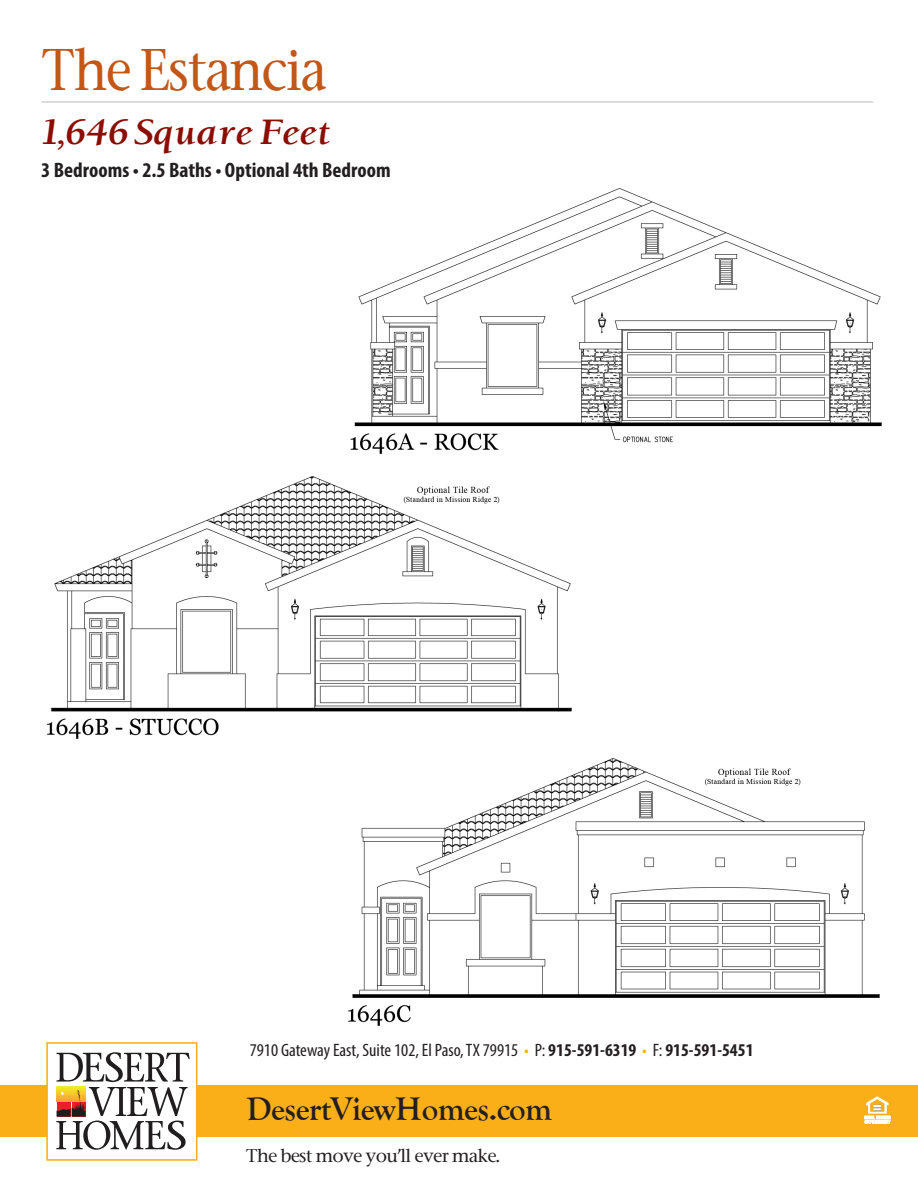
<style>
.page{position:relative;width:918px;height:1188px;background:#fff}
.page>*{position:absolute;margin:0;border:0;box-sizing:border-box;transform-origin:0 0}
.t1{font:500 55.8px "Stone Serif";letter-spacing:-.025em;color:#c25717;scale:.89 1}
.t2{font:700 33.9px "Goudy";letter-spacing:-.02em;color:#231f20}
.t3{font:italic 700 33.9px "Berkeley Oldstyle";letter-spacing:-.025em;color:#8b0d02;scale:1.06 1}
.t4{font:700 condensed 21px "Myriad Pro";color:#231f20}
.t5{font:condensed 18px "Myriad Pro";color:#231f20}
.t6{font:500 17.55px "Stone Serif";letter-spacing:-.025em;color:#231f20}
.s1{color:#faaf18}
.s2{font-weight:700}
</style>
<div class="page">
<div style="left:0;top:1086px;width:918px;height:51px;background:#faaf18"></div>
<div style="left:47px;top:1043px;width:150px;height:117px;background:#fff"></div>
<svg style="left:56px;top:1052px;width:134px;height:98px"></svg>
<div style="left:46px;top:1042px;width:151px;height:119px;border:2px solid #faaf18"></div>
<svg style="left:865px;top:1096px;width:26px;height:28px"></svg>
<hr style="left:41px;top:101px;width:832px;height:2px;background:#d0d1d3">
<img style="left:350px;top:188px;width:531px;height:266px">
<img style="left:46px;top:476px;width:526px;height:263px">
<img style="left:348px;top:758px;width:531px;height:268px">
<p class="t1" style="left:41px;top:33px;width:322px">The Estancia</p>
<p class="t3" style="left:41px;top:112px;width:275px">1,646 Square Feet</p>
<p class="t4" style="left:41px;top:157px;width:351px">3 Bedrooms • 2.5 Baths • Optional 4th Bedroom</p>
<p class="t5" style="left:250px;top:1039px;width:505px">7910 Gateway East, Suite 102, El Paso, TX 79915 <span class="s1">•</span> P: <span class="s2">915-591-6319</span> <span class="s1">•</span> F: <span class="s2">915-591-5451</span></p>
<p class="t2" style="left:246px;top:1090px;width:308px">DesertViewHomes.com</p>
<p class="t6" style="left:246px;top:1144px;width:255px">The best move you’ll ever make.</p>
</div>
